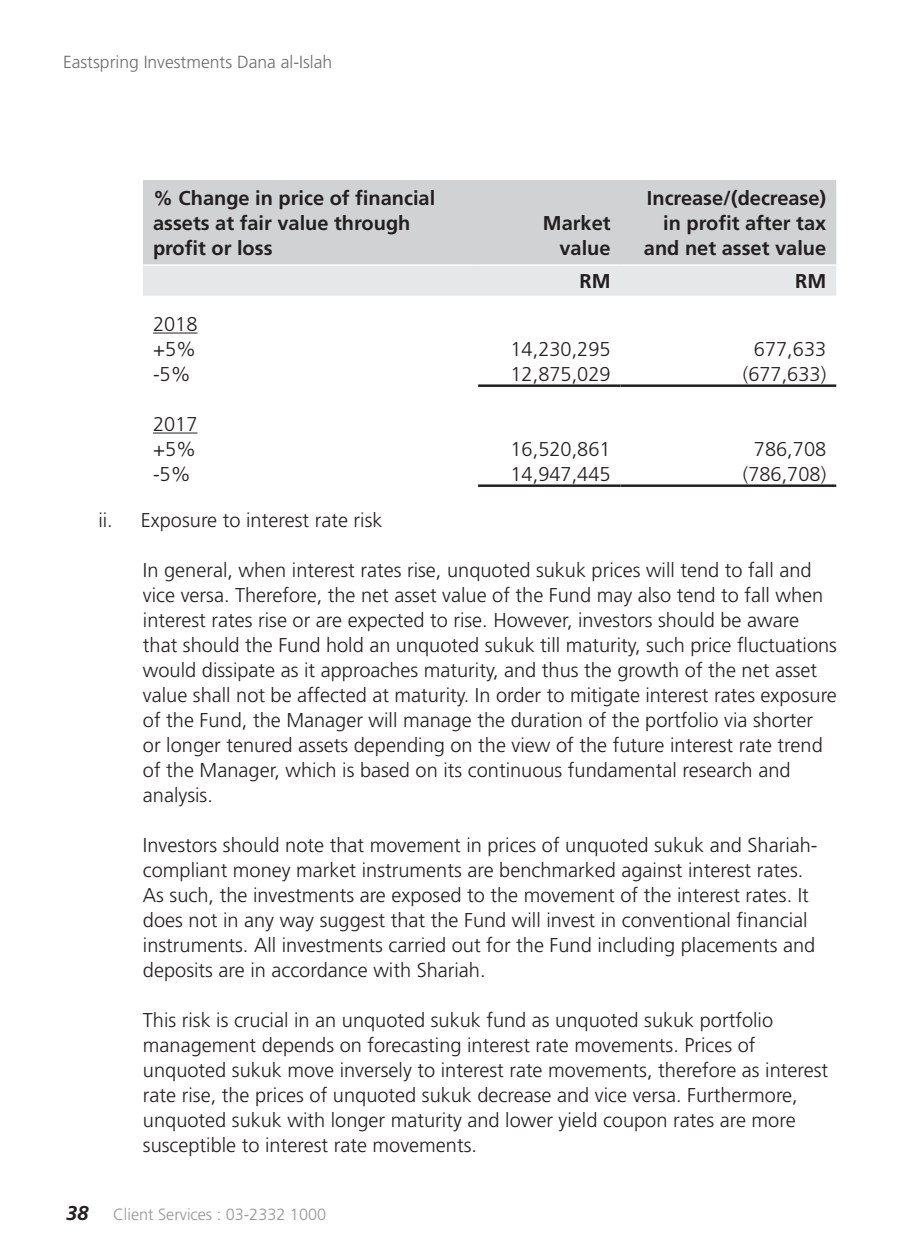
<style>
.page{position:relative;width:900px;height:1260px;background:#fff}
.page>*{position:absolute;margin:0;border:0;box-sizing:border-box;transform-origin:0 0}
.t1{font:300 20px/25px "Frutiger";color:#231f20}
.t2{font:700 20px/25px "Frutiger";color:#231f20;text-align:right}
.t3{font:300 17.5px "Frutiger";color:#6c6d70}
.t4{font:300 16.25px "Frutiger";color:#939598}
.s1{font-weight:700;font-style:italic;font-size:20px;color:#231f20}
</style>
<div class="page">
<div style="left:143px;top:180px;width:693px;height:84px;background:#d1d2d4"></div>
<div style="left:143px;top:266px;width:693px;height:30px;background:#e6e7e9"></div>
<hr style="left:478px;top:384px;width:143px;height:3px;background:#231f20">
<hr style="left:621px;top:384px;width:215px;height:3px;background:#231f20">
<hr style="left:478px;top:484px;width:143px;height:3px;background:#231f20">
<hr style="left:621px;top:484px;width:215px;height:3px;background:#231f20">
<hr style="left:153px;top:333px;width:44px;height:1px;background:#231f20">
<hr style="left:153px;top:433px;width:44px;height:1px;background:#231f20">
<p class="t3" style="left:63px;top:52px;width:271px">Eastspring Investments Dana al-Islah</p>
<p class="t2" style="left:153px;top:186px;width:284px;text-align:left">% Change in price of financial assets at fair value through profit or loss</p>
<p class="t1" style="left:153px;top:312px;width:46px">2018 +5%</p>
<p class="t2" style="left:543px;top:211px;width:69px">Market value</p>
<p class="t2" style="left:644px;top:186px;width:184px">Increase/(decrease) in profit after tax and net asset value</p>
<p class="t2" style="left:580px;top:268px;width:33px">RM</p>
<p class="t2" style="left:795px;top:268px;width:33px">RM</p>
<p class="t1" style="left:511px;top:337px;width:102px">14,230,295</p>
<p class="t1" style="left:754px;top:337px;width:74px">677,633</p>
<p class="t1" style="left:153px;top:362px;width:39px">-5%</p>
<p class="t1" style="left:511px;top:362px;width:102px">12,875,029</p>
<p class="t1" style="left:743px;top:362px;width:85px">(677,633)</p>
<p class="t1" style="left:153px;top:412px;width:46px">2017 +5%</p>
<p class="t1" style="left:511px;top:437px;width:102px">16,520,861</p>
<p class="t1" style="left:754px;top:437px;width:74px">786,708</p>
<p class="t1" style="left:153px;top:462px;width:39px">-5%</p>
<p class="t1" style="left:511px;top:462px;width:102px">14,947,445</p>
<p class="t1" style="left:743px;top:462px;width:85px">(786,708)</p>
<p class="t1" style="left:98px;top:507px;width:286px">ii. Exposure to interest rate risk</p>
<p class="t1" style="left:143px;top:557px;width:696px">In general, when interest rates rise, unquoted sukuk prices will tend to fall and vice versa. Therefore, the net asset value of the Fund may also tend to fall when interest rates rise or are expected to rise. However, investors should be aware that should the Fund hold an unquoted sukuk till maturity, such price fluctuations would dissipate as it approaches maturity, and thus the growth of the net asset value shall not be affected at maturity. In order to mitigate interest rates exposure of the Fund, the Manager will manage the duration of the portfolio via shorter<br>or longer tenured assets depending on the view of the future interest rate trend of the Manager, which is based on its continuous fundamental research and analysis.</p>
<p class="t1" style="left:143px;top:832px;width:676px">Investors should note that movement in prices of unquoted sukuk and Shariah&shy;compliant money market instruments are benchmarked against interest rates.<br>As such, the investments are exposed to the movement of the interest rates. It does not in any way suggest that the Fund will invest in conventional financial instruments. All investments carried out for the Fund including placements and deposits are in accordance with Shariah.</p>
<p class="t1" style="left:143px;top:1007px;width:687px">This risk is crucial in an unquoted sukuk fund as unquoted sukuk portfolio management depends on forecasting interest rate movements. Prices of unquoted sukuk move inversely to interest rate movements, therefore as interest rate rise, the prices of unquoted sukuk decrease and vice versa. Furthermore, unquoted sukuk with longer maturity and lower yield coupon rates are more susceptible to interest rate movements.</p>
<p class="t4" style="left:66px;top:1205px;width:262px"><span class="s1">38</span> Client Services : 03-2332 1000</p>
</div>
